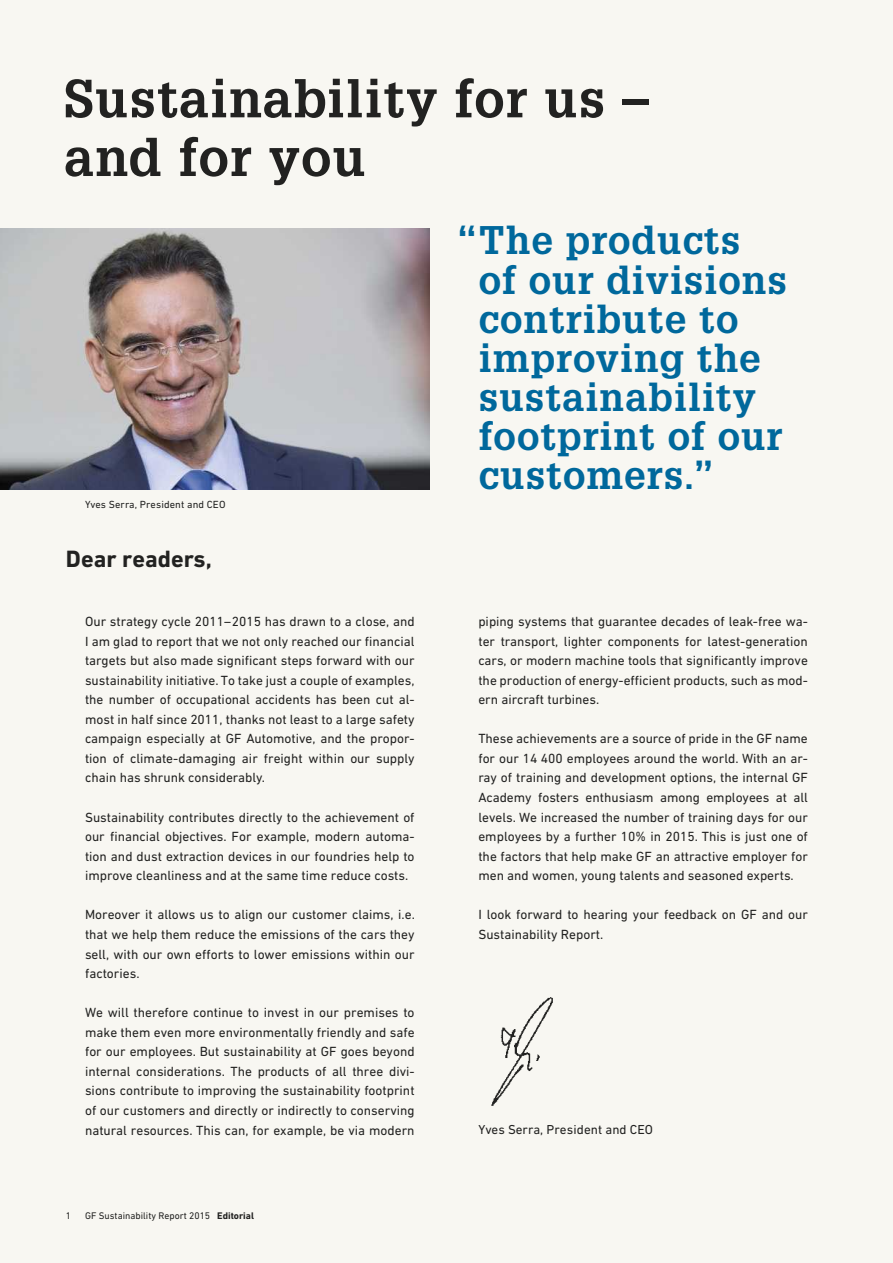
<style>
.page{position:relative;width:893px;height:1263px;background:#f8f7f2}
.page>*{position:absolute;margin:0;border:0;box-sizing:border-box;transform-origin:0 0}
.t1{font:700 52.5px/58.7px "Glypha LT Pro";letter-spacing:.025em;color:#222221}
.t2{font:700 39px/39.2px "Glypha LT Pro";letter-spacing:.025em;color:#00689c}
.t3{font:700 24px "DIN Next W1 G";color:#222221}
.t4{font:13.5px/19.5px "DIN Next W1 G";color:#222221;text-align:justify}
.t5{font:13.2px "DIN Next W1 G";letter-spacing:.005em;color:#222221}
.t6{font:10.5px "DIN Next W1 G";letter-spacing:.01em;color:#222221}
.t7{font:9.75px "DIN Next W1 G";color:#222221}
.s1{font-weight:700}
.s2{font-size:36px}
</style>
<div class="page">
<img style="left:491px;top:997px;width:62px;height:109px">
<img style="left:0;top:229px;width:429px;height:260px">
<h1 class="t1" style="left:64px;top:68px;width:586px">Sustainability for us – and for you</h1>
<p class="t6" style="left:85px;top:499px;width:142px">Yves Serra, President and CEO</p>
<h3 class="t3" style="left:66px;top:545px;width:147px">Dear readers,</h3>
<p class="t4" style="left:85px;top:611px;width:331px">Our strategy cycle 2011–2015 has drawn to a close, and I am glad to report that we not only reached our financial targets but also made significant steps forward with our sustainability initiative. To take just a couple of examples, the number of occupational accidents has been cut al&shy;most in half since 2011, thanks not least to a large safety campaign especially at GF Automotive, and the propor&shy;tion of climate-damaging air freight within our supply chain has shrunk considerably.</p>
<p class="t4" style="left:85px;top:807px;width:331px">Sustainability contributes directly to the achievement of our financial objectives. For example, modern automa&shy;tion and dust extraction devices in our foundries help to improve cleanliness and at the same time reduce costs.</p>
<p class="t4" style="left:85px;top:905px;width:331px">Moreover it allows us to align our customer claims, i.e. that we help them reduce the emissions of the cars they sell, with our own efforts to lower emissions within our factories.</p>
<p class="t4" style="left:85px;top:1003px;width:331px">We will therefore continue to invest in our premises to make them even more environmentally friendly and safe for our employees. But sustainability at GF goes beyond internal considerations. The products of all three divi&shy;sions contribute to improving the sustainability footprint of our customers and directly or indirectly to conserving natural resources. This can, for example, be via modern</p>
<p class="t7" style="left:66px;top:1210px;width:7px">1</p>
<p class="t7" style="left:85px;top:1210px;width:170px">GF Sustainability Report 2015 <span class="s1">Editorial</span></p>
<h2 class="t2" style="left:479px;top:220px;width:309px;text-indent:-23px">“The products of our divisions contribute to improving the sustainability footprint of our customers<span class="s2">.</span>”</h2>
<p class="t4" style="left:478px;top:611px;width:331px">piping systems that guarantee decades of leak-free wa&shy;ter transport, lighter components for latest-generation cars, or modern machine tools that significantly improve the production of energy-efficient products, such as mod&shy;ern aircraft turbines.</p>
<p class="t4" style="left:478px;top:729px;width:331px">These achievements are a source of pride in the GF name for our 14 400 employees around the world. With an ar&shy;ray of training and development options, the internal GF Academy fosters enthusiasm among employees at all levels. We increased the number of training days for our employees by a further 10% in 2015. This is just one of the factors that help make GF an attractive employer for men and women, young talents and seasoned experts.</p>
<p class="t4" style="left:478px;top:905px;width:331px">I look forward to hearing your feedback on GF and our<br>Sustainability Report.</p>
<p class="t5" style="left:478px;top:1122px;width:176px">Yves Serra, President and CEO</p>
</div>
